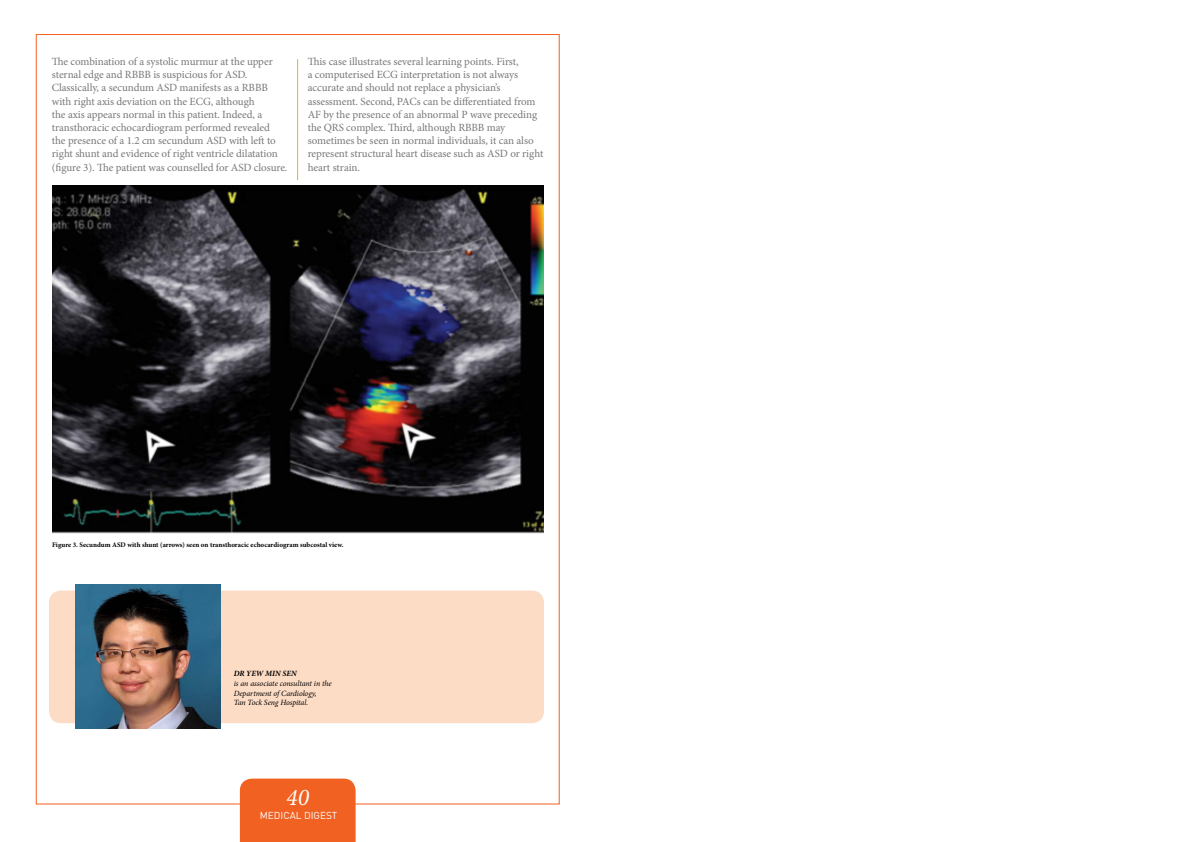
<style>
.page{position:relative;width:1191px;height:842px;background:#fff}
.page>*{position:absolute;margin:0;border:0;box-sizing:border-box;transform-origin:0 0}
.t1{font:italic 24px "Minion Pro";color:#fff}
.t2{font:11px/13.2px "Minion Pro";letter-spacing:-.005em;color:#77787b}
.t3{font:10px "DIN";color:#fff}
.t4{font:italic 8px/9.6px "Minion Pro";letter-spacing:-.01em;color:#000}
.t5{font:italic 700 8px "Minion Pro";color:#000}
.t6{font:700 7px "Minion Pro";color:#000}
</style>
<div class="page">
<div style="left:49px;top:590px;width:495px;height:133px;background:#fddcc5;border-radius:12px"></div>
<img style="left:75px;top:584px;width:145px;height:144px">
<hr style="left:297px;top:59px;width:1px;height:121px;background:#f5a81c">
<img style="left:52px;top:186px;width:492px;height:347px">
<div style="left:240px;top:779px;width:115px;height:63px;background:#f16122"></div>
<p class="t2" style="left:52px;top:55px;width:237px">The combination of a systolic murmur at the upper sternal edge and RBBB is suspicious for ASD.<br>Classically, a secundum ASD manifests as a RBBB with right axis deviation on the ECG, although<br>the axis appears normal in this patient. Indeed, a transthoracic echocardiogram performed revealed<br>the presence of a 1.2 cm secundum ASD with left to right shunt and evidence of right ventricle dilatation (figure 3). The patient was counselled for ASD closure.</p>
<p class="t2" style="left:308px;top:55px;width:237px">This case illustrates several learning points. First,<br>a computerised ECG interpretation is not always accurate and should not replace a physician’s assessment. Second, PACs can be differentiated from AF by the presence of an abnormal P wave preceding the QRS complex. Third, although RBBB may sometimes be seen in normal individuals, it can also represent structural heart disease such as ASD or right heart strain.</p>
<p class="t6" style="left:52px;top:540px;width:293px">Figure 3. Secundum ASD with shunt (arrows) seen on transthoracic echocardiogram subcostal view.</p>
<p class="t5" style="left:234px;top:668px;width:64px">DR YEW MIN SEN</p>
<p class="t4" style="left:234px;top:679px;width:99px">is an associate consultant in the<br>Department of Cardiology,<br>Tan Tock Seng Hospital.</p>
<h1 class="t1" style="left:286px;top:781px;width:24px">40</h1>
<p class="t3" style="left:260px;top:809px;width:79px">MEDICAL DIGEST</p>
</div>
